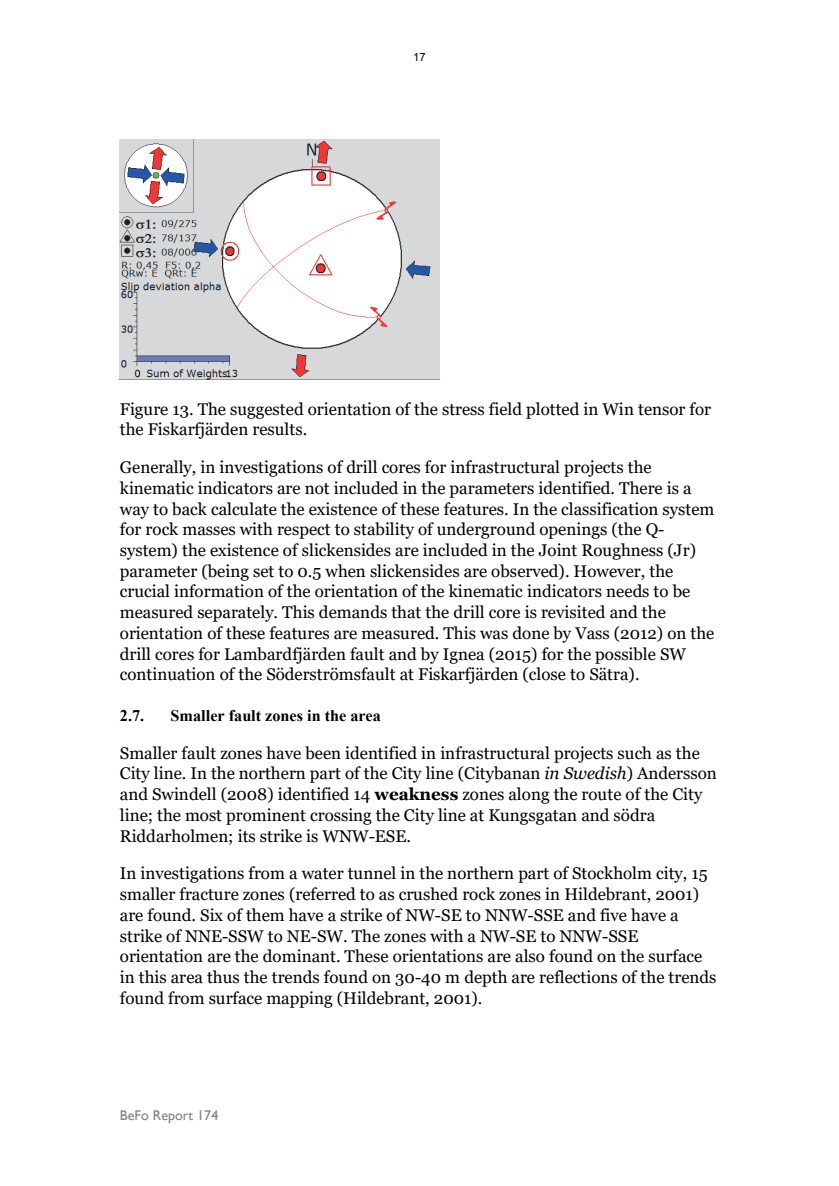
<style>
.page{position:relative;width:839px;height:1186px;background:#fff}
.page>*{position:absolute;margin:0;border:0;box-sizing:border-box;transform-origin:0 0}
.t1{font:16.97px/20.7px "Georgia";color:#000}
.t2{font:700 16.28px "Times New Roman";color:#000}
.t3{font:14px "Gill Sans";letter-spacing:.005em;color:#808080}
.t4{font:11.38px "Arial";color:#000}
.s1{font-style:italic}
.s2{font-weight:700}
</style>
<div class="page">
<img style="left:120px;top:140px;width:319px;height:240px">
<p class="t4" style="left:413px;top:50px;width:14px">17</p>
<p class="t1" style="left:120px;top:399px;width:592px">Figure 13. The suggested orientation of the stress field plotted in Win tensor for the Fiskarfjärden results.</p>
<p class="t1" style="left:120px;top:457px;width:596px">Generally, in investigations of drill cores for infrastructural projects the kinematic indicators are not included in the parameters identified. There is a way to back calculate the existence of these features. In the classification system for rock masses with respect to stability of underground openings (the Q&shy;system) the existence of slickensides are included in the Joint Roughness (Jr) parameter (being set to 0.5 when slickensides are observed). However, the crucial information of the orientation of the kinematic indicators needs to be measured separately. This demands that the drill core is revisited and the orientation of these features are measured. This was done by Vass (2012) on the drill cores for Lambardfjärden fault and by Ignea (2015) for the possible SW continuation of the Söderströmsfault at Fiskarfjärden (close to Sätra).</p>
<p class="t2" style="left:120px;top:704px;width:26px">2.7.</p>
<p class="t2" style="left:171px;top:704px;width:212px">Smaller fault zones in the area</p>
<p class="t1" style="left:120px;top:743px;width:598px">Smaller fault zones have been identified in infrastructural projects such as the City line. In the northern part of the City line (Citybanan <span class="s1">in Swedish</span>) Andersson and Swindell (2008) identified 14 <span class="s2">weakness</span> zones along the route of the City line; the most prominent crossing the City line at Kungsgatan and södra Riddarholmen; its strike is WNW-ESE.</p>
<p class="t1" style="left:120px;top:863px;width:598px">In investigations from a water tunnel in the northern part of Stockholm city, 15 smaller fracture zones (referred to as crushed rock zones in Hildebrant, 2001) are found. Six of them have a strike of NW-SE to NNW-SSE and five have a strike of NNE-SSW to NE-SW. The zones with a NW-SE to NNW-SSE orientation are the dominant. These orientations are also found on the surface in this area thus the trends found on 30-40 m depth are reflections of the trends found from surface mapping (Hildebrant, 2001).</p>
<p class="t3" style="left:120px;top:1107px;width:100px">BeFo Report 174</p>
</div>
